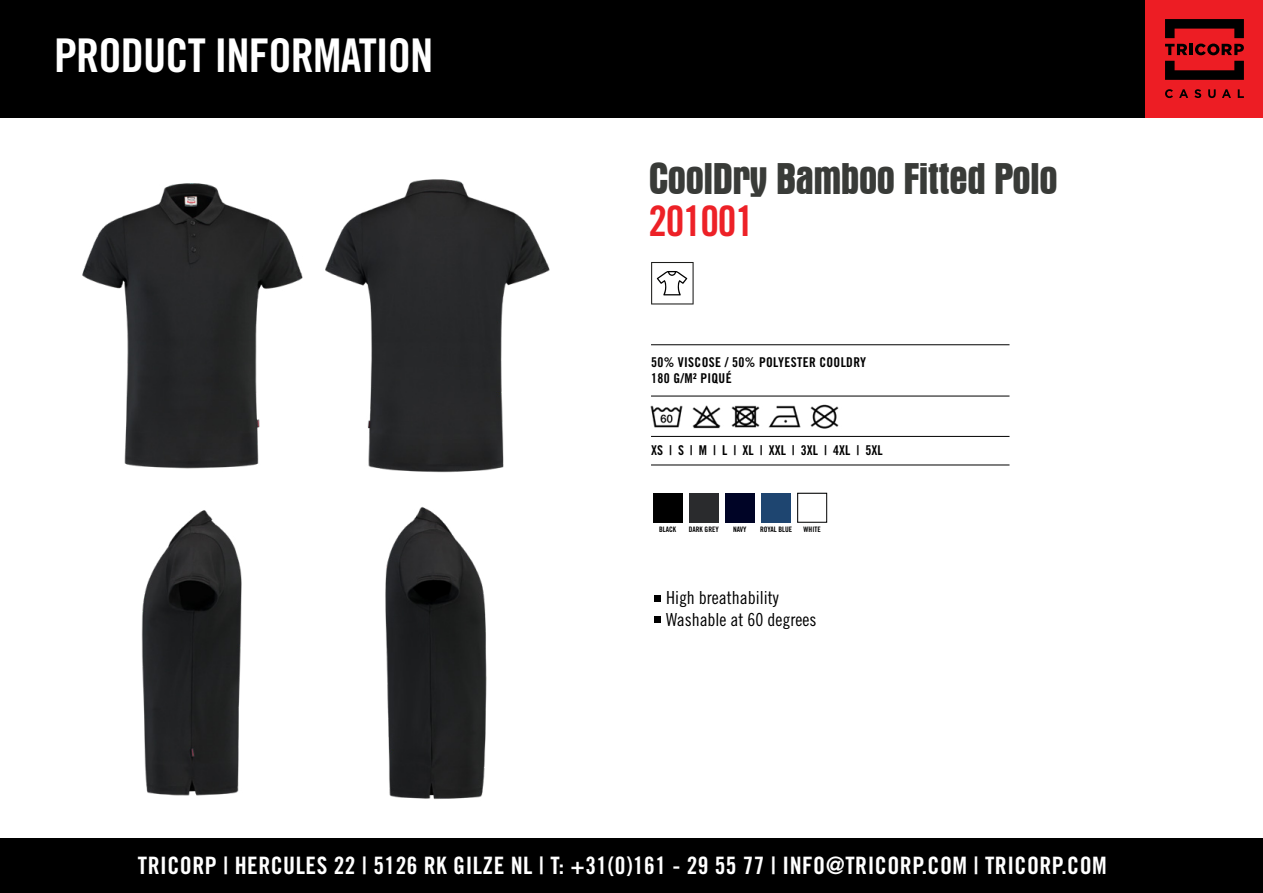
<style>
.page{position:relative;width:1263px;height:893px;background:#fff}
.page>*{position:absolute;margin:0;border:0;box-sizing:border-box;transform-origin:0 0}
.t1{font:46.5px "Trade Gothic LT Std Bd Cn 20";letter-spacing:-.02em;color:#fff}
.t2{font:700 condensed 45px "Aurora BT";letter-spacing:-.025em;color:#393b38}
.t3{font:42px "Trade Gothic LT Std Bd Cn 20";letter-spacing:-.03em;color:#ed2127}
.t4{font:24px "Trade Gothic LT Std Bd Cn 20";letter-spacing:.02em;color:#fff}
.t5{font:18px/21.6px "Trade Gothic LT Std Cn 18";color:#000}
.t6{font:13.5px/16.5px "Trade Gothic LT Std Bd Cn 20";letter-spacing:.025em;color:#000}
.t7{font:13.5px "Trade Gothic LT Std Bd Cn 20";color:#000}
.t8{font:7.5px "Trade Gothic LT Std Bd Cn 20";color:#000}
</style>
<div class="page">
<div style="left:0;top:0;width:1263px;height:117px;background:#000"></div>
<div style="left:0;top:839px;width:1263px;height:54px;background:#000"></div>
<div style="left:1146px;top:0;width:117px;height:117px;background:#ed1d24"></div>
<svg style="left:1165px;top:44px;width:79px;height:11px"></svg>
<svg style="left:1165px;top:19px;width:79px;height:19px"></svg>
<svg style="left:1165px;top:61px;width:79px;height:19px"></svg>
<svg style="left:1165px;top:89px;width:8px;height:9px"></svg>
<svg style="left:1179px;top:89px;width:9px;height:9px"></svg>
<svg style="left:1194px;top:89px;width:7px;height:9px"></svg>
<svg style="left:1208px;top:89px;width:8px;height:9px"></svg>
<svg style="left:1222px;top:89px;width:9px;height:9px"></svg>
<svg style="left:1238px;top:89px;width:6px;height:9px"></svg>
<img style="left:82px;top:183px;width:204px;height:286px">
<img style="left:286px;top:179px;width:264px;height:294px">
<hr style="left:651px;top:344px;width:358px;height:1px;background:#000">
<hr style="left:651px;top:396px;width:358px;height:1px;background:#000">
<hr style="left:651px;top:436px;width:358px;height:1px;background:#000">
<hr style="left:651px;top:465px;width:358px;height:1px;background:#000">
<img style="left:650px;top:405px;width:33px;height:23px">
<img style="left:692px;top:405px;width:29px;height:24px">
<img style="left:731px;top:405px;width:29px;height:23px">
<img style="left:768px;top:405px;width:33px;height:23px">
<img style="left:810px;top:404px;width:29px;height:25px">
<img style="left:653px;top:493px;width:29px;height:29px">
<img style="left:689px;top:493px;width:29px;height:29px">
<img style="left:725px;top:493px;width:29px;height:29px">
<img style="left:761px;top:493px;width:29px;height:29px">
<div style="left:797px;top:493px;width:30px;height:29px;border:1px solid #000"></div>
<svg style="left:651px;top:262px;width:43px;height:42px"></svg>
<img style="left:141px;top:510px;width:101px;height:286px">
<img style="left:385px;top:506px;width:102px;height:293px">
<svg style="left:654px;top:596px;width:6px;height:6px"></svg>
<svg style="left:654px;top:617px;width:6px;height:6px"></svg>
<h1 class="t1" style="left:54px;top:27px;width:381px">PRODUCT INFORMATION</h1>
<h2 class="t2" style="left:648px;top:153px;width:411px">CoolDry Bamboo Fitted Polo</h2>
<h3 class="t3" style="left:648px;top:195px;width:107px">201001</h3>
<p class="t6" style="left:651px;top:354px;width:217px">50% VISCOSE / 50% POLYESTER COOLDRY<br>180 G/M² PIQUÉ</p>
<p class="t7" style="left:651px;top:442px;width:233px">XS | S | M | L | XL | XXL | 3XL | 4XL | 5XL</p>
<p class="t8" style="left:659px;top:525px;width:19px">BLACK</p>
<p class="t8" style="left:689px;top:525px;width:31px">DARK GREY</p>
<p class="t8" style="left:733px;top:525px;width:15px">NAVY</p>
<p class="t8" style="left:760px;top:525px;width:34px">ROYAL BLUE</p>
<p class="t8" style="left:804px;top:525px;width:19px">WHITE</p>
<p class="t5" style="left:666px;top:587px;width:152px">High breathability<br>Washable at 60 degrees</p>
<p class="t4" style="left:138px;top:850px;width:970px">TRICORP | HERCULES 22 | 5126 RK GILZE NL | T: +31(0)161 - 29 55 77 | INFO@TRICORP.COM | TRICORP.COM</p>
</div>
